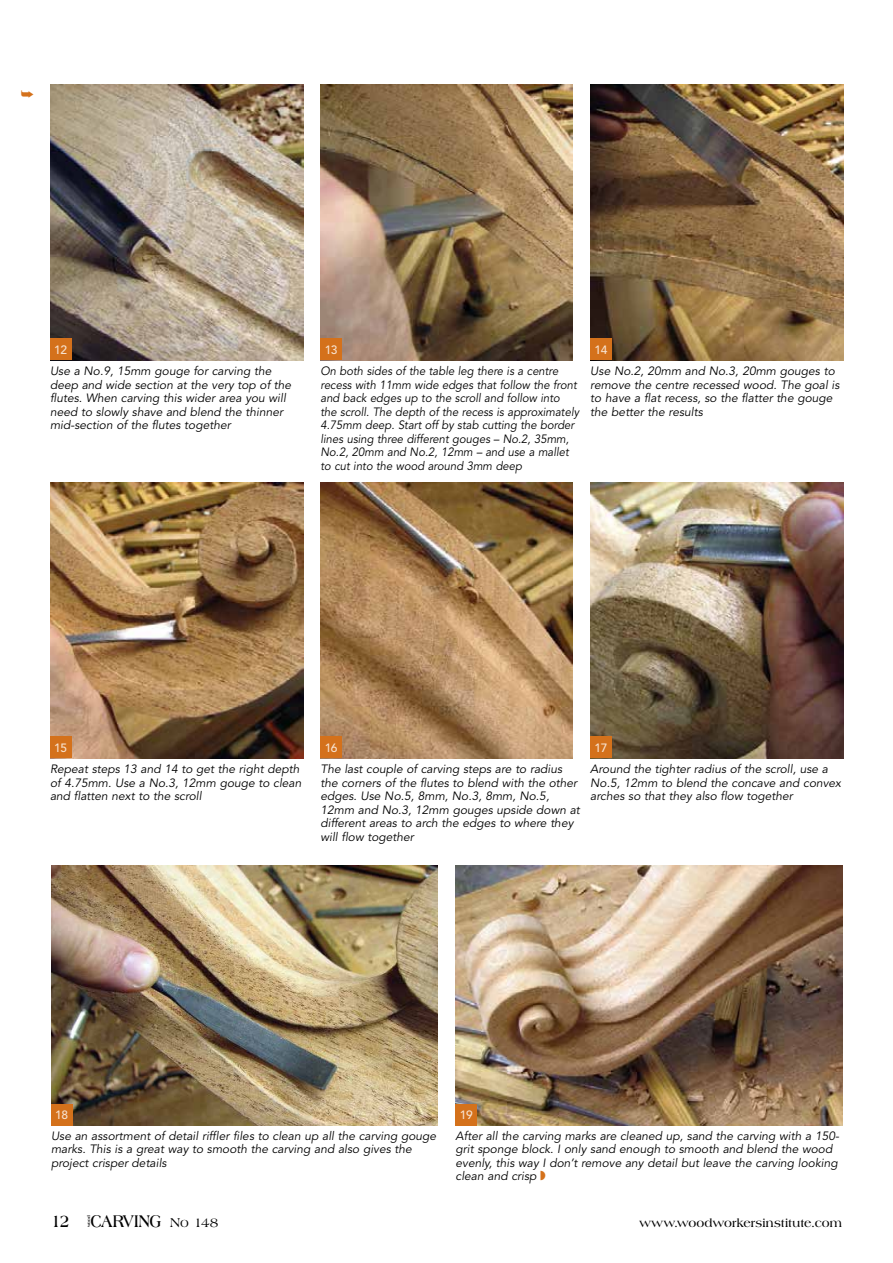
<style>
.page{position:relative;width:893px;height:1263px;background:#fff}
.page>*{position:absolute;margin:0;border:0;box-sizing:border-box;transform-origin:0 0}
.t1{font:700 18px "Americana BT";letter-spacing:-.02em;color:#000;scale:.83 1}
.t2{font:700 18px "Americana BT";letter-spacing:-.02em;color:#000;scale:.85 1}
.t3{font:italic 12px/13.5px "Avenir";color:#000}
.t4{font:italic 12px/13.5px "Avenir";color:#000;scale:.94 1}
.t5{font:700 12px "Americana BT";letter-spacing:.01em;color:#000}
.t6{font:500 12px "Avenir";letter-spacing:-.035em;color:#f7e2cf}
.t7{font:800 4.05px "Americana BT";color:#000}
.s1{font-weight:400;font-size:13.5px}
</style>
<div class="page">
<img style="left:50px;top:85px;width:253px;height:275px">
<img style="left:50px;top:483px;width:253px;height:275px">
<img style="left:590px;top:85px;width:253px;height:275px">
<img style="left:590px;top:483px;width:253px;height:275px">
<img style="left:320px;top:85px;width:252px;height:275px">
<img style="left:320px;top:483px;width:252px;height:275px">
<div style="left:50px;top:339px;width:21px;height:21px;background:#d4711b"></div>
<div style="left:50px;top:737px;width:21px;height:21px;background:#d4711b"></div>
<div style="left:590px;top:339px;width:22px;height:21px;background:#d4711b"></div>
<div style="left:590px;top:737px;width:22px;height:21px;background:#d4711b"></div>
<div style="left:320px;top:339px;width:22px;height:21px;background:#d4711b"></div>
<div style="left:320px;top:737px;width:22px;height:21px;background:#d4711b"></div>
<img style="left:51px;top:865px;width:387px;height:261px">
<img style="left:456px;top:865px;width:386px;height:261px">
<div style="left:51px;top:1104px;width:21px;height:22px;background:#d4711b"></div>
<div style="left:456px;top:1104px;width:21px;height:22px;background:#d4711b"></div>
<p class="t6" style="left:54px;top:343px;width:14px">12</p>
<p class="t3" style="left:50px;top:364px;width:243px">Use a No.9, 15mm gouge for carving the deep and wide section at the very top of the flutes. When carving this wider area you will need to slowly shave and blend the thinner mid-section of the flutes together</p>
<p class="t6" style="left:325px;top:343px;width:14px">13</p>
<p class="t4" style="left:320px;top:364px;width:277px">On both sides of the table leg there is a centre recess with 11mm wide edges that follow the front and back edges up to the scroll and follow into<br>the scroll. The depth of the recess is approximately 4.75mm deep. Start off by stab cutting the border lines using three different gouges – No.2, 35mm, No.2, 20mm and No.2, 12mm – and use a mallet to cut into the wood around 3mm deep</p>
<p class="t6" style="left:594px;top:343px;width:14px">14</p>
<p class="t3" style="left:590px;top:364px;width:251px">Use No.2, 20mm and No.3, 20mm gouges to remove the centre recessed wood. The goal is to have a flat recess, so the flatter the gouge the better the results</p>
<p class="t6" style="left:54px;top:741px;width:14px">15</p>
<p class="t3" style="left:50px;top:762px;width:253px">Repeat steps 13 and 14 to get the right depth of 4.75mm. Use a No.3, 12mm gouge to clean and flatten next to the scroll</p>
<p class="t6" style="left:325px;top:741px;width:14px">16</p>
<p class="t3" style="left:320px;top:762px;width:261px">The last couple of carving steps are to radius the corners of the flutes to blend with the other edges. Use No.5, 8mm, No.3, 8mm, No.5, 12mm and No.3, 12mm gouges upside down at different areas to arch the edges to where they will flow together</p>
<p class="t6" style="left:595px;top:741px;width:14px">17</p>
<p class="t3" style="left:590px;top:762px;width:252px">Around the tighter radius of the scroll, use a<br>No.5, 12mm to blend the concave and convex arches so that they also flow together</p>
<p class="t6" style="left:55px;top:1108px;width:14px">18</p>
<p class="t6" style="left:460px;top:1108px;width:14px">19</p>
<p class="t3" style="left:51px;top:1129px;width:387px">Use an assortment of detail riffler files to clean up all the carving gouge marks. This is a great way to smooth the carving and also gives the project crisper details</p>
<p class="t3" style="left:456px;top:1129px;width:385px">After all the carving marks are cleaned up, sand the carving with a 150- grit sponge block. I only sand enough to smooth and blend the wood evenly, this way I don’t remove any detail but leave the carving looking clean and crisp</p>
<h1 class="t2" style="left:51px;top:1210px;width:24px">12</h1>
<p class="t7" style="left:86px;top:1227px;width:13px;rotate:-90deg">wood</p>
<h1 class="t1" style="left:90px;top:1210px;width:156px">CARVING <span class="s1">No 148</span></h1>
<p class="t5" style="left:639px;top:1215px;width:204px">www.woodworkersinstitute.com</p>
</div>
